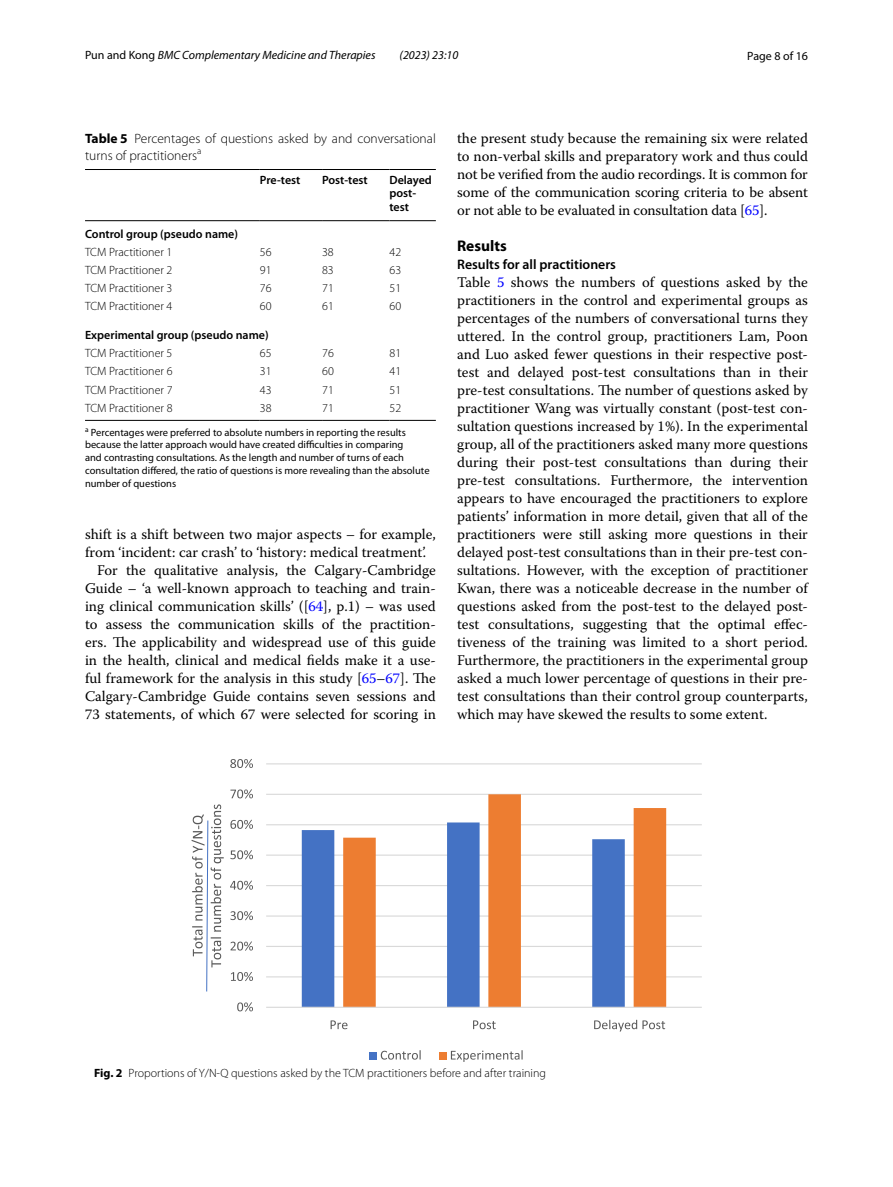
<style>
.page{position:relative;width:893px;height:1187px;background:#fff}
.page>*{position:absolute;margin:0;border:0;box-sizing:border-box;transform-origin:0 0}
.t1{font:700 15.45px "Myriad Pro";color:#000}
.t2{font:14.7px/18px "Warnock Pro";color:#000;text-align:justify}
.t3{font:600 13.8px "Myriad Pro";color:#000}
.t4{font:300 13.5px/16.5px "Myriad Pro";color:#000}
.t5{font:300 12px "Myriad Pro";color:#000}
.t6{font:600 12px/13.5px "Myriad Pro";color:#000}
.t7{font:italic 12px "Myriad Pro";color:#000}
.t8{font:12px "Myriad Pro";color:#000}
.t9{font:10.5px/12.8px "Myriad Pro";color:#000}
.s1{font-style:normal}
.s2{font-weight:700}
.s3{color:#00f}
</style>
<div class="page">
<hr style="left:85px;top:169px;width:175px;height:1px;background:#000">
<hr style="left:85px;top:220px;width:175px;height:1px;background:#000">
<hr style="left:260px;top:169px;width:62px;height:1px;background:#000">
<hr style="left:260px;top:220px;width:62px;height:1px;background:#000">
<hr style="left:322px;top:169px;width:67px;height:1px;background:#000">
<hr style="left:322px;top:220px;width:67px;height:1px;background:#000">
<hr style="left:389px;top:169px;width:47px;height:1px;background:#000">
<hr style="left:389px;top:220px;width:47px;height:1px;background:#000">
<hr style="left:85px;top:420px;width:175px;height:1px;background:#000">
<hr style="left:260px;top:420px;width:62px;height:1px;background:#000">
<hr style="left:322px;top:420px;width:67px;height:1px;background:#000">
<hr style="left:389px;top:420px;width:47px;height:1px;background:#000">
<hr style="left:266px;top:976px;width:436px;height:1px;background:#d9d9d9">
<hr style="left:266px;top:945px;width:436px;height:1px;background:#d9d9d9">
<hr style="left:266px;top:915px;width:436px;height:1px;background:#d9d9d9">
<hr style="left:266px;top:885px;width:436px;height:1px;background:#d9d9d9">
<hr style="left:266px;top:854px;width:436px;height:1px;background:#d9d9d9">
<hr style="left:266px;top:824px;width:436px;height:1px;background:#d9d9d9">
<hr style="left:266px;top:793px;width:436px;height:1px;background:#d9d9d9">
<hr style="left:266px;top:763px;width:436px;height:1px;background:#d9d9d9">
<svg style="left:302px;top:825px;width:41px;height:181px;fill:#4472c4"></svg>
<svg style="left:343px;top:794px;width:323px;height:212px"></svg>
<hr style="left:266px;top:1006px;width:436px;height:1px;background:#d9d9d9">
<svg style="left:237px;top:1002px;width:16px;height:9px"></svg>
<svg style="left:231px;top:972px;width:22px;height:9px"></svg>
<svg style="left:230px;top:941px;width:23px;height:9px"></svg>
<svg style="left:230px;top:911px;width:23px;height:9px"></svg>
<svg style="left:230px;top:880px;width:23px;height:9px"></svg>
<svg style="left:230px;top:850px;width:23px;height:9px"></svg>
<svg style="left:230px;top:819px;width:23px;height:9px"></svg>
<svg style="left:230px;top:789px;width:23px;height:9px"></svg>
<svg style="left:230px;top:759px;width:23px;height:9px"></svg>
<svg style="left:331px;top:1020px;width:16px;height:9px"></svg>
<svg style="left:473px;top:1020px;width:23px;height:9px"></svg>
<svg style="left:594px;top:1019px;width:71px;height:12px"></svg>
<div style="left:369px;top:1051px;width:8px;height:8px;background:#4472c4"></div>
<svg style="left:381px;top:1050px;width:40px;height:9px"></svg>
<div style="left:439px;top:1051px;width:7px;height:8px;background:#ed7d31"></div>
<svg style="left:451px;top:1050px;width:72px;height:11px"></svg>
<svg style="left:192px;top:804px;width:32px;height:188px"></svg>
<p class="t7" style="left:85px;top:48px;width:292px"><span class="s1">Pun and Kong</span> BMC Complementary Medicine and Therapies</p>
<p class="t7" style="left:400px;top:48px;width:60px">(2023) 23:10</p>
<p class="t8" style="left:747px;top:48px;width:62px">Page 8 of 16</p>
<p class="t4" style="left:85px;top:130px;width:352px"><span class="s2">Table 5</span> Percentages of questions asked by and conversational turns of practitioners<sup>a</sup></p>
<p class="t6" style="left:260px;top:173px;width:42px">Pre-test</p>
<p class="t6" style="left:322px;top:173px;width:47px">Post-test</p>
<p class="t6" style="left:389px;top:173px;width:44px">Delayed post&shy;test</p>
<p class="t6" style="left:85px;top:227px;width:155px">Control group (pseudo name)</p>
<p class="t5" style="left:85px;top:245px;width:89px">TCM Practitioner 1</p>
<p class="t5" style="left:260px;top:245px;width:13px">56</p>
<p class="t5" style="left:322px;top:245px;width:13px">38</p>
<p class="t5" style="left:389px;top:245px;width:13px">42</p>
<p class="t5" style="left:85px;top:263px;width:89px">TCM Practitioner 2</p>
<p class="t5" style="left:260px;top:263px;width:13px">91</p>
<p class="t5" style="left:322px;top:263px;width:13px">83</p>
<p class="t5" style="left:389px;top:263px;width:13px">63</p>
<p class="t5" style="left:85px;top:281px;width:89px">TCM Practitioner 3</p>
<p class="t5" style="left:260px;top:281px;width:13px">76</p>
<p class="t5" style="left:322px;top:281px;width:13px">71</p>
<p class="t5" style="left:389px;top:281px;width:13px">51</p>
<p class="t5" style="left:85px;top:300px;width:89px">TCM Practitioner 4</p>
<p class="t5" style="left:260px;top:300px;width:13px">60</p>
<p class="t5" style="left:322px;top:300px;width:13px">61</p>
<p class="t5" style="left:390px;top:300px;width:13px">60</p>
<p class="t6" style="left:85px;top:328px;width:185px">Experimental group (pseudo name)</p>
<p class="t5" style="left:85px;top:346px;width:89px">TCM Practitioner 5</p>
<p class="t5" style="left:260px;top:346px;width:13px">65</p>
<p class="t5" style="left:322px;top:346px;width:13px">76</p>
<p class="t5" style="left:390px;top:346px;width:13px">81</p>
<p class="t5" style="left:85px;top:365px;width:89px">TCM Practitioner 6</p>
<p class="t5" style="left:260px;top:365px;width:13px">31</p>
<p class="t5" style="left:322px;top:365px;width:13px">60</p>
<p class="t5" style="left:390px;top:365px;width:13px">41</p>
<p class="t5" style="left:85px;top:383px;width:89px">TCM Practitioner 7</p>
<p class="t5" style="left:260px;top:383px;width:13px">43</p>
<p class="t5" style="left:322px;top:383px;width:13px">71</p>
<p class="t5" style="left:390px;top:383px;width:13px">51</p>
<p class="t5" style="left:85px;top:401px;width:89px">TCM Practitioner 8</p>
<p class="t5" style="left:260px;top:401px;width:13px">38</p>
<p class="t5" style="left:322px;top:401px;width:13px">71</p>
<p class="t5" style="left:390px;top:401px;width:13px">52</p>
<p class="t9" style="left:85px;top:425px;width:346px"><sup>a</sup> Percentages were preferred to absolute numbers in reporting the results because the latter approach would have created difficulties in comparing<br>and contrasting consultations. As the length and number of turns of each consultation differed, the ratio of questions is more revealing than the absolute number of questions</p>
<p class="t2" style="left:85px;top:525px;width:352px">shift is a shift between two major aspects – for example,</p>
<p class="t2" style="left:85px;top:543px;width:343px">from ‘incident: car crash’ to ‘history: medical treatment’.</p>
<p class="t2" style="left:97px;top:561px;width:340px">For the qualitative analysis, the Calgary-Cambridge</p>
<p class="t2" style="left:85px;top:579px;width:352px">Guide – ‘a well-known approach to teaching and train-</p>
<p class="t2" style="left:85px;top:597px;width:352px">ing clinical communication skills’ ([<span class="s3">64</span>], p.1) – was used</p>
<p class="t2" style="left:85px;top:615px;width:352px">to assess the communication skills of the practition-</p>
<p class="t2" style="left:85px;top:633px;width:352px">ers. The applicability and widespread use of this guide</p>
<p class="t2" style="left:85px;top:651px;width:352px">in the health, clinical and medical fields make it a use-</p>
<p class="t2" style="left:85px;top:669px;width:352px">ful framework for the analysis in this study [<span class="s3">65</span>–<span class="s3">67</span>]. The</p>
<p class="t2" style="left:85px;top:687px;width:352px">Calgary-Cambridge Guide contains seven sessions and</p>
<p class="t2" style="left:85px;top:705px;width:352px">73 statements, of which 67 were selected for scoring in</p>
<p class="t2" style="left:457px;top:128px;width:352px">the present study because the remaining six were related to non-verbal skills and preparatory work and thus could not be verified from the audio recordings. It is common for some of the communication scoring criteria to be absent or not able to be evaluated in consultation data [<span class="s3">65</span>].</p>
<p class="t1" style="left:457px;top:235px;width:51px">Results</p>
<p class="t3" style="left:457px;top:255px;width:160px">Results for all practitioners</p>
<p class="t2" style="left:457px;top:272px;width:352px">Table <span class="s3">5</span> shows the numbers of questions asked by the practitioners in the control and experimental groups as percentages of the numbers of conversational turns they uttered. In the control group, practitioners Lam, Poon and Luo asked fewer questions in their respective post&shy;test and delayed post-test consultations than in their pre-test consultations. The number of questions asked by practitioner Wang was virtually constant (post-test con&shy;sultation questions increased by 1%). In the experimental group, all of the practitioners asked many more questions during their post-test consultations than during their pre-test consultations. Furthermore, the intervention appears to have encouraged the practitioners to explore patients’ information in more detail, given that all of the practitioners were still asking more questions in their delayed post-test consultations than in their pre-test con&shy;sultations. However, with the exception of practitioner Kwan, there was a noticeable decrease in the number of questions asked from the post-test to the delayed post&shy;test consultations, suggesting that the optimal effec&shy;tiveness of the training was limited to a short period.<br>Furthermore, the practitioners in the experimental group asked a much lower percentage of questions in their pre&shy;test consultations than their control group counterparts, which may have skewed the results to some extent.</p>
<p class="t5" style="left:94px;top:1066px;width:453px"><span class="s2">Fig. 2</span> Proportions of Y/N-Q questions asked by the TCM practitioners before and after training</p>
</div>
